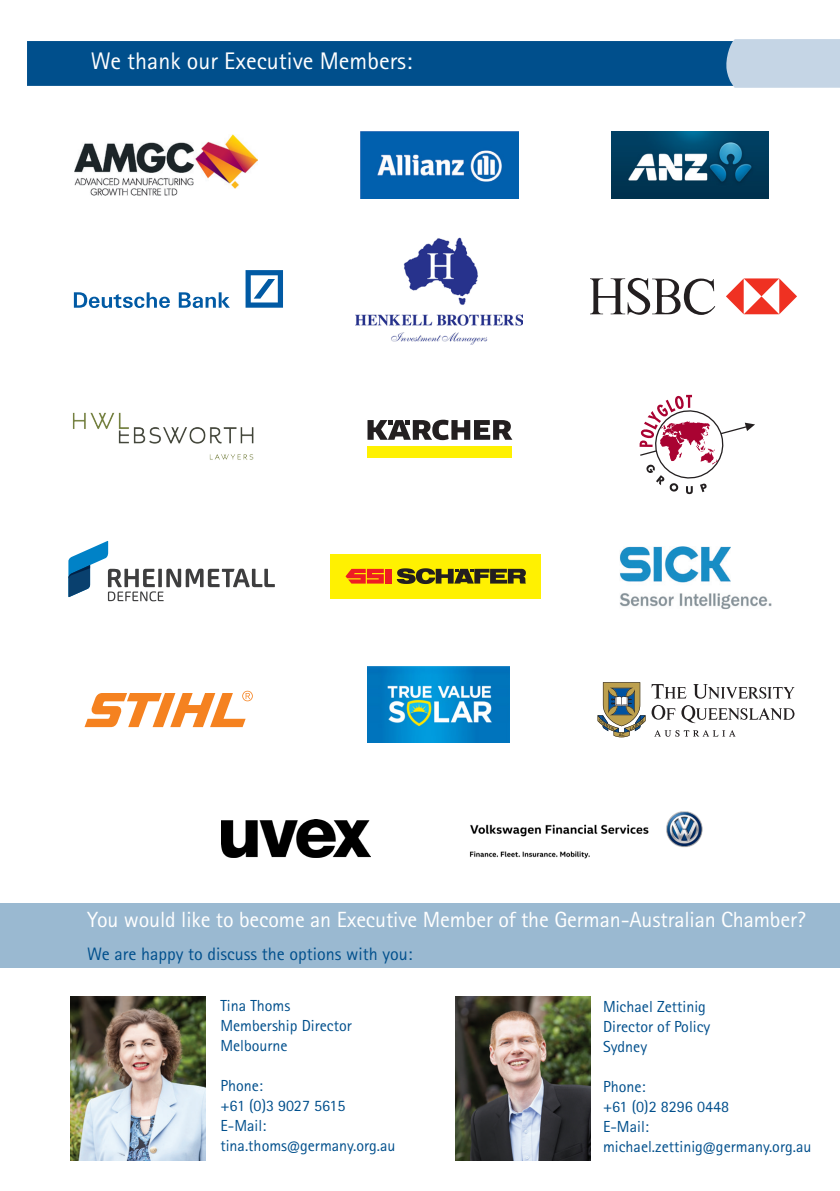
<style>
.page{position:relative;width:840px;height:1191px;background:#fff}
.page>*{position:absolute;margin:0;border:0;box-sizing:border-box;transform-origin:0 0}
.t1{font:24px "Rotis Sans Serif Std";color:#fff}
.t2{font:22px "Rotis Sans Serif Std";letter-spacing:-.005em;color:#fff}
.t3{font:18px "Rotis Sans Serif Std";color:#004f8c}
.t4{font:16px/20px "Rotis Sans Serif Std";color:#004f8c}
</style>
<div class="page">
<img style="left:71px;top:996px;width:134px;height:164px">
<img style="left:455px;top:996px;width:135px;height:164px">
<div style="left:0;top:903px;width:839px;height:64px;background:#9ab9d1"></div>
<div style="left:25px;top:39px;width:726px;height:49px;background:#004f8c;border:2px solid #fff"></div>
<div style="left:724px;top:39px;width:115px;height:49px;background:#c5d5e5"></div>
<img style="left:74px;top:135px;width:183px;height:60px">
<img style="left:360px;top:132px;width:158px;height:67px">
<svg style="left:84px;top:691px;width:169px;height:36px"></svg>
<svg style="left:68px;top:541px;width:207px;height:60px"></svg>
<img style="left:611px;top:131px;width:157px;height:68px">
<svg style="left:74px;top:292px;width:96px;height:16px"></svg>
<svg style="left:179px;top:292px;width:51px;height:16px"></svg>
<svg style="left:245px;top:270px;width:38px;height:38px"></svg>
<img style="left:72px;top:412px;width:182px;height:48px">
<svg style="left:590px;top:278px;width:124px;height:37px"></svg>
<svg style="left:726px;top:278px;width:70px;height:36px"></svg>
<svg style="left:639px;top:395px;width:115px;height:99px"></svg>
<div style="left:330px;top:554px;width:210px;height:44px;background:#fff101"></div>
<svg style="left:345px;top:569px;width:38px;height:14px"></svg>
<div style="left:385px;top:569px;width:6px;height:14px;background:#ee1d23"></div>
<svg style="left:396px;top:568px;width:129px;height:16px"></svg>
<img style="left:619px;top:546px;width:152px;height:63px">
<img style="left:222px;top:820px;width:148px;height:37px">
<img style="left:367px;top:666px;width:142px;height:76px">
<div style="left:367px;top:446px;width:145px;height:11px;background:#fff101"></div>
<svg style="left:367px;top:420px;width:145px;height:20px"></svg>
<svg style="left:655px;top:730px;width:80px;height:6px"></svg>
<svg style="left:651px;top:684px;width:35px;height:14px"></svg>
<svg style="left:693px;top:684px;width:101px;height:15px"></svg>
<svg style="left:651px;top:704px;width:24px;height:15px"></svg>
<svg style="left:681px;top:705px;width:113px;height:18px"></svg>
<svg style="left:597px;top:682px;width:48px;height:55px"></svg>
<img style="left:469px;top:811px;width:234px;height:48px">
<img style="left:355px;top:237px;width:167px;height:108px">
<p class="t1" style="left:91px;top:47px;width:323px">We thank our Executive Members:</p>
<p class="t2" style="left:87px;top:906px;width:719px">You would like to become an Executive Member of the German-Australian Chamber?</p>
<p class="t3" style="left:87px;top:943px;width:327px">We are happy to discuss the options with you:</p>
<p class="t4" style="left:220px;top:995px;width:71px">Tina Thoms</p>
<p class="t4" style="left:220px;top:1015px;width:133px">Membership Director</p>
<p class="t4" style="left:220px;top:1035px;width:69px">Melbourne</p>
<p class="t4" style="left:220px;top:1075px;width:127px">Phone:<br>+61 (0)3 9027 5615</p>
<p class="t4" style="left:220px;top:1115px;width:177px">E-Mail: tina.thoms@germany.org.au</p>
<p class="t4" style="left:602px;top:996px;width:104px">Michael Zettinig</p>
<p class="t4" style="left:602px;top:1016px;width:109px">Director of Policy</p>
<p class="t4" style="left:602px;top:1036px;width:46px">Sydney</p>
<p class="t4" style="left:602px;top:1076px;width:127px">Phone:<br>+61 (0)2 8296 0448</p>
<p class="t4" style="left:602px;top:1116px;width:210px">E-Mail: michael.zettinig@germany.org.au</p>
</div>
